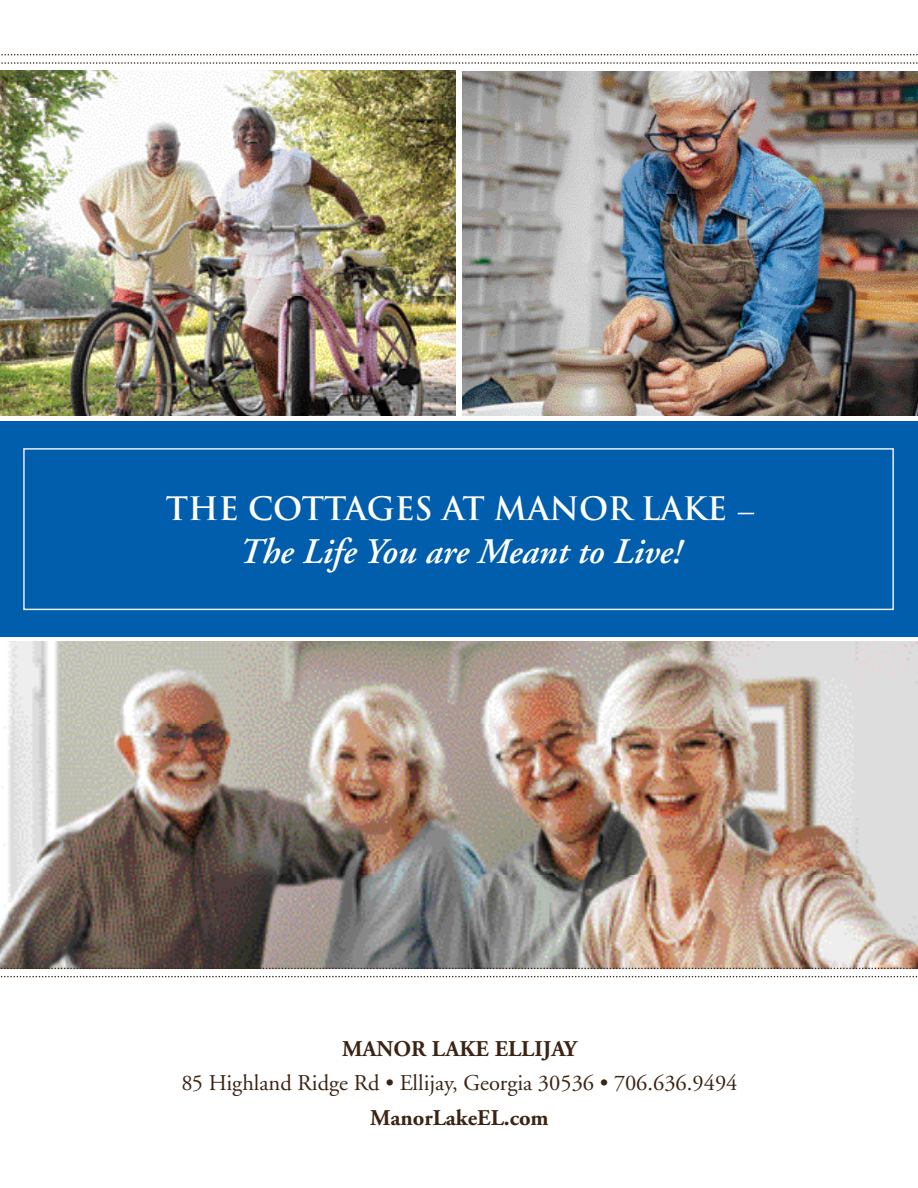
<style>
.page{position:relative;width:918px;height:1188px;background:#fff}
.page>*{position:absolute;margin:0;border:0;box-sizing:border-box;transform-origin:0 0}
.t1{font:italic 600 36px "Adobe Garamond";color:#fff}
.t2{font:700 31.5px "Trajan";color:#fff}
.t3{font:22.5px "Adobe Garamond";color:#3c2415}
.t4{font:700 22.5px "Adobe Garamond";color:#3c2415}
.s1{font-family:"Adobe Garamond";font-weight:400;font-style:italic}
</style>
<div class="page">
<img style="left:0;top:642px;width:918px;height:326px">
<img style="left:0;top:70px;width:456px;height:345px">
<img style="left:462px;top:72px;width:456px;height:343px">
<svg style="left:1px;top:62px;width:917px;height:2px"></svg>
<svg style="left:1px;top:54px;width:917px;height:2px"></svg>
<svg style="left:0;top:976px;width:918px;height:1px"></svg>
<svg style="left:0;top:968px;width:918px;height:1px"></svg>
<div style="left:0;top:421px;width:918px;height:216px;background:#005ead"></div>
<div style="left:23px;top:448px;width:871px;height:162px;border:2px solid #fff"></div>
<h2 class="t2" style="left:166px;top:489px;width:588px">THE COTTAGES AT MANOR LAKE <span class="s1">–</span></h2>
<h1 class="t1" style="left:238px;top:532px;width:444px">The Life You are Meant to Live!</h1>
<p class="t4" style="left:342px;top:1037px;width:236px">MANOR LAKE ELLIJAY</p>
<p class="t3" style="left:182px;top:1071px;width:557px">85 Highland Ridge Rd • Ellijay, Georgia 30536 • 706.636.9494</p>
<p class="t4" style="left:370px;top:1106px;width:180px">ManorLakeEL.com</p>
</div>
